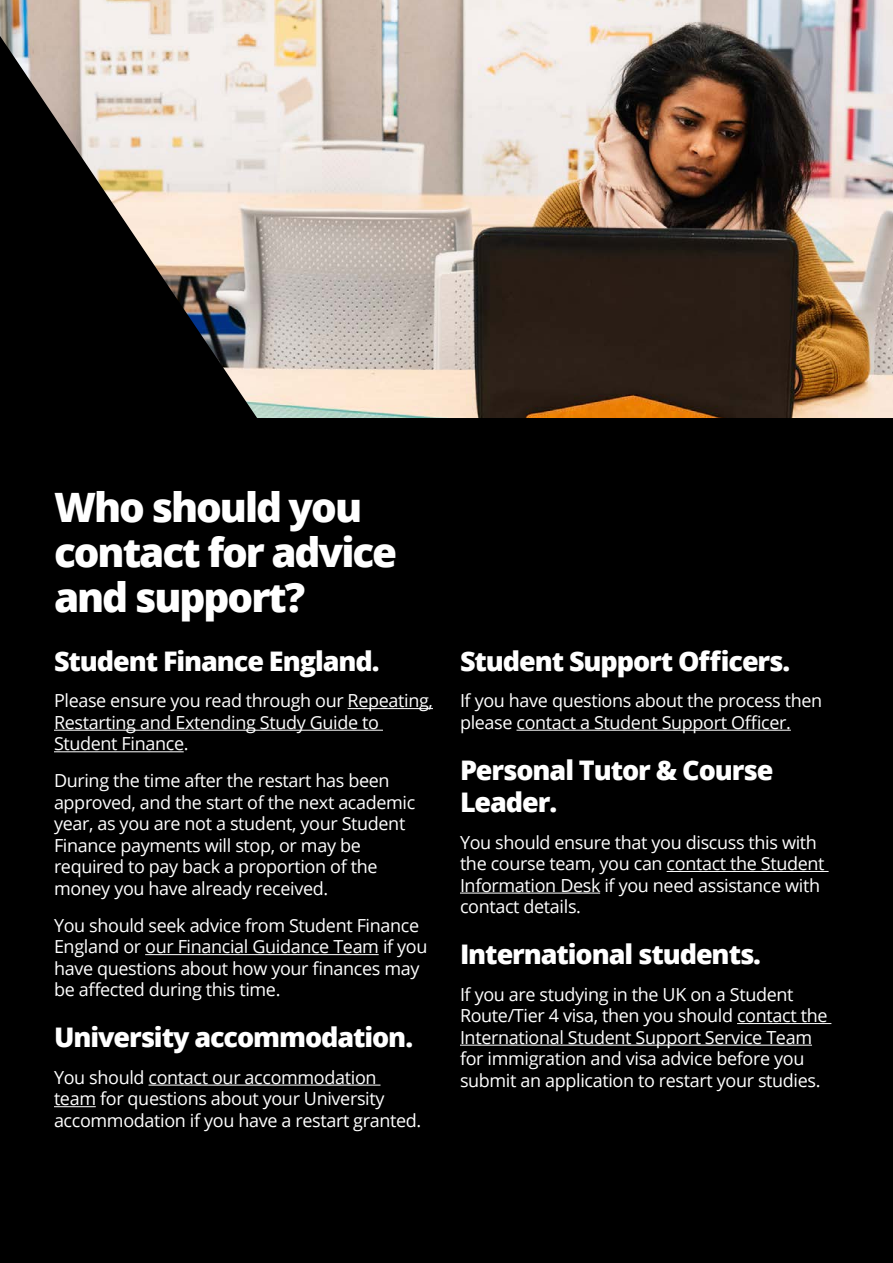
<style>
.page{position:relative;width:893px;height:1263px;background:#fff}
.page>*{position:absolute;margin:0;border:0;box-sizing:border-box;transform-origin:0 0}
.t1{font:800 40.5px/45px "Open Sans";letter-spacing:-.05em;color:#fff}
.t2{font:800 27px/32.4px "Open Sans";letter-spacing:-.04em;color:#fff}
.t3{font:18px/21.6px "Open Sans";letter-spacing:-.02em;color:#fff}
</style>
<div class="page">
<div style="left:0;top:418px;width:893px;height:845px;background:#000"></div>
<hr style="left:667px;top:871px;width:162px;height:1px;background:#fff">
<hr style="left:460px;top:893px;width:140px;height:1px;background:#fff">
<hr style="left:516px;top:730px;width:275px;height:1px;background:#fff">
<hr style="left:348px;top:708px;width:85px;height:1px;background:#fff">
<hr style="left:54px;top:730px;width:329px;height:1px;background:#fff">
<hr style="left:54px;top:751px;width:130px;height:1px;background:#fff">
<hr style="left:145px;top:954px;width:234px;height:1px;background:#fff">
<hr style="left:149px;top:1085px;width:231px;height:1px;background:#fff">
<hr style="left:54px;top:1106px;width:42px;height:1px;background:#fff">
<hr style="left:737px;top:1023px;width:94px;height:1px;background:#fff">
<hr style="left:460px;top:1045px;width:352px;height:1px;background:#fff">
<img style="left:0;top:0;width:893px;height:418px">
<h1 class="t1" style="left:54px;top:483px;width:345px">Who should you contact for advice and support?</h1>
<h2 class="t2" style="left:54px;top:643px;width:327px">Student Finance England.</h2>
<p class="t3" style="left:54px;top:689px;width:380px">Please ensure you read through our Repeating,<br>Restarting and Extending Study Guide to<br>Student Finance.</p>
<p class="t3" style="left:54px;top:769px;width:363px">During the time after the restart has been approved, and the start of the next academic year, as you are not a student, your Student Finance payments will stop, or may be required to pay back a proportion of the money you have already received.</p>
<p class="t3" style="left:54px;top:914px;width:375px">You should seek advice from Student Finance England or our Financial Guidance Team if you have questions about how your finances may be affected during this time.</p>
<h2 class="t2" style="left:54px;top:1020px;width:361px">University accommodation.</h2>
<p class="t3" style="left:54px;top:1066px;width:369px">You should contact our accommodation team for questions about your University accommodation if you have a restart granted.</p>
<h2 class="t2" style="left:460px;top:643px;width:332px">Student Support Officers.</h2>
<p class="t3" style="left:460px;top:689px;width:364px">If you have questions about the process then please contact a Student Support Officer.</p>
<h2 class="t2" style="left:460px;top:752px;width:315px">Personal Tutor &amp; Course<br>Leader.</h2>
<p class="t3" style="left:460px;top:831px;width:366px">You should ensure that you discuss this with the course team, you can contact the Student Information Desk if you need assistance with contact details.</p>
<h2 class="t2" style="left:460px;top:936px;width:303px">International students.</h2>
<p class="t3" style="left:460px;top:983px;width:369px">If you are studying in the UK on a Student Route/Tier 4 visa, then you should contact the International Student Support Service Team for immigration and visa advice before you submit an application to restart your studies.</p>
</div>
